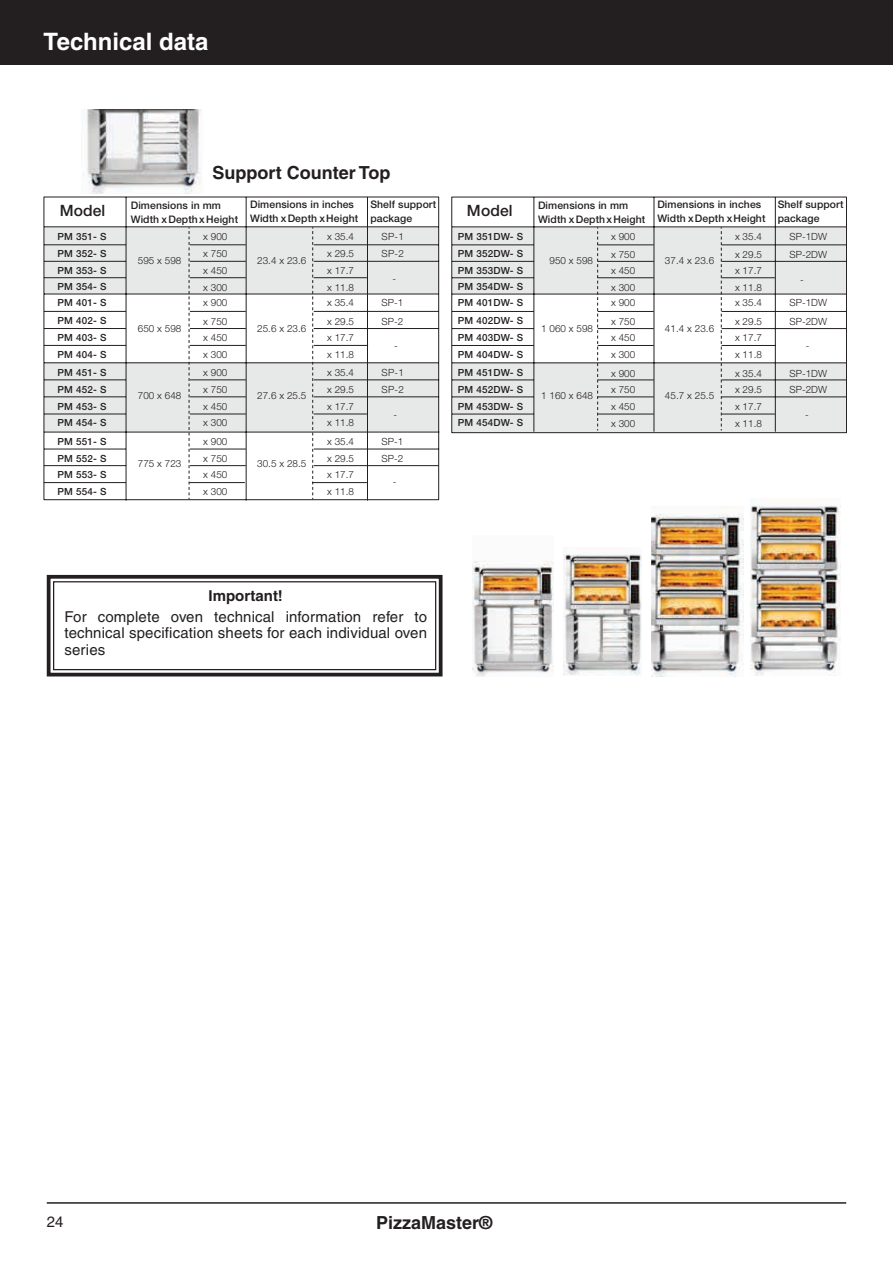
<style>
.page{position:relative;width:893px;height:1263px;background:#fff}
.page>*{position:absolute;margin:0;border:0;box-sizing:border-box;transform-origin:0 0}
.t1{font:700 24px "Helvetica";color:#fff}
.t2{font:700 18px "Helvetica";color:#231f20}
.t3{font:500 15.6px "Helvetica Neue LT Std";letter-spacing:.01em;color:#231f20}
.t4{font:15px/16.5px "Helvetica";letter-spacing:.01em;color:#231f20;text-align:justify}
.t5{font:700 15px "Helvetica";color:#231f20}
.t6{font:500 10.35px/13.8px "Helvetica Neue LT Std";letter-spacing:.01em;color:#231f20}
.t7{font:300 9.9px/16.6px "Helvetica Neue";letter-spacing:.005em;color:#231f20}
.t8{font:500 9.9px/16.6px "Helvetica Neue";letter-spacing:.02em;color:#231f20}
</style>
<div class="page">
<div style="left:0;top:0;width:893px;height:65px;background:#231f20"></div>
<hr style="left:47px;top:1202px;width:799px;height:2px;background:#231f20">
<img style="left:472px;top:560px;width:81px;height:116px">
<img style="left:563px;top:547px;width:78px;height:128px">
<svg style="left:44px;top:197px;width:396px;height:303px"></svg>
<svg style="left:189px;top:227px;width:1px;height:272px"></svg>
<svg style="left:312px;top:227px;width:1px;height:272px"></svg>
<svg style="left:451px;top:197px;width:396px;height:236px"></svg>
<svg style="left:597px;top:227px;width:1px;height:203px"></svg>
<svg style="left:721px;top:227px;width:1px;height:203px"></svg>
<img style="left:651px;top:513px;width:92px;height:163px">
<img style="left:750px;top:505px;width:91px;height:170px">
<img style="left:83px;top:109px;width:118px;height:84px">
<svg style="left:46px;top:574px;width:397px;height:103px"></svg>
<div style="left:53px;top:581px;width:383px;height:89px;border:1px solid #231f20"></div>
<h1 class="t1" style="left:44px;top:27px;width:167px">Technical data</h1>
<h2 class="t2" style="left:212px;top:161px;width:180px">Support Counter Top</h2>
<h3 class="t3" style="left:60px;top:201px;width:47px">Model</h3>
<p class="t6" style="left:131px;top:198px;width:109px">Dimensions in mm<br>Width x Depth x Height</p>
<p class="t6" style="left:250px;top:197px;width:105px">Dimensions in inches</p>
<p class="t6" style="left:250px;top:211px;width:110px">Width x Depth x Height</p>
<p class="t6" style="left:370px;top:197px;width:67px">Shelf support package</p>
<p class="t6" style="left:538px;top:198px;width:109px">Dimensions in mm<br>Width x Depth x Height</p>
<p class="t6" style="left:657px;top:197px;width:105px">Dimensions in inches</p>
<h3 class="t3" style="left:467px;top:201px;width:47px">Model</h3>
<p class="t6" style="left:657px;top:211px;width:110px">Width x Depth x Height</p>
<p class="t6" style="left:778px;top:197px;width:67px">Shelf support package</p>
<p class="t8" style="left:57px;top:228px;width:50px">PM 351- S</p>
<p class="t8" style="left:57px;top:245px;width:50px">PM 352- S</p>
<p class="t8" style="left:57px;top:262px;width:50px">PM 353- S</p>
<p class="t7" style="left:138px;top:251px;width:45px">595 x 598</p>
<p class="t7" style="left:203px;top:228px;width:26px;text-align:justify">x 900 x 750 x 450</p>
<p class="t7" style="left:327px;top:228px;width:28px">x 35.4</p>
<p class="t7" style="left:382px;top:228px;width:24px;line-height:17.1px">SP-1<br>SP-2</p>
<p class="t7" style="left:392px;top:270px;width:5px">-</p>
<p class="t7" style="left:327px;top:245px;width:28px">x 29.5 x 17.7</p>
<p class="t7" style="left:257px;top:251px;width:51px">23.4 x 23.6</p>
<p class="t8" style="left:57px;top:278px;width:50px">PM 354- S</p>
<p class="t7" style="left:203px;top:278px;width:26px">x 300</p>
<p class="t7" style="left:327px;top:278px;width:28px">x 11.8</p>
<p class="t8" style="left:57px;top:294px;width:50px">PM 401- S</p>
<p class="t8" style="left:57px;top:312px;width:50px">PM 402- S</p>
<p class="t8" style="left:57px;top:329px;width:50px">PM 403- S</p>
<p class="t7" style="left:203px;top:294px;width:26px">x 900</p>
<p class="t7" style="left:138px;top:320px;width:45px">650 x 598</p>
<p class="t7" style="left:203px;top:312px;width:26px">x 750 x 450</p>
<p class="t7" style="left:257px;top:320px;width:51px">25.6 x 23.6</p>
<p class="t7" style="left:327px;top:293px;width:28px;line-height:18.1px">x 35.4 x 29.5</p>
<p class="t7" style="left:327px;top:329px;width:28px">x 17.7</p>
<p class="t7" style="left:382px;top:293px;width:23px;line-height:18.1px">SP-1<br>SP-2</p>
<p class="t7" style="left:394px;top:336px;width:5px">-</p>
<p class="t8" style="left:57px;top:345px;width:50px">PM 404- S</p>
<p class="t7" style="left:203px;top:345px;width:26px">x 300</p>
<p class="t7" style="left:327px;top:345px;width:28px">x 11.8</p>
<p class="t8" style="left:57px;top:364px;width:50px">PM 451- S</p>
<p class="t8" style="left:57px;top:381px;width:50px">PM 452- S</p>
<p class="t8" style="left:57px;top:397px;width:50px">PM 453- S</p>
<p class="t8" style="left:57px;top:414px;width:50px">PM 454- S</p>
<p class="t7" style="left:138px;top:386px;width:45px">700 x 648</p>
<p class="t7" style="left:203px;top:364px;width:26px;text-align:justify">x 900 x 750 x 450</p>
<p class="t7" style="left:327px;top:364px;width:28px;text-align:justify">x 35.4 x 29.5 x 17.7</p>
<p class="t7" style="left:203px;top:414px;width:26px">x 300</p>
<p class="t7" style="left:257px;top:386px;width:51px">27.6 x 25.5</p>
<p class="t7" style="left:327px;top:414px;width:28px">x 11.8</p>
<p class="t7" style="left:382px;top:364px;width:24px">SP-1<br>SP-2</p>
<p class="t7" style="left:393px;top:406px;width:5px">-</p>
<p class="t8" style="left:458px;top:228px;width:67px">PM 351DW- S</p>
<p class="t8" style="left:458px;top:262px;width:67px">PM 353DW- S<br>PM 354DW- S</p>
<p class="t8" style="left:458px;top:312px;width:67px">PM 402DW- S</p>
<p class="t8" style="left:458px;top:245px;width:67px">PM 352DW- S</p>
<p class="t8" style="left:458px;top:294px;width:67px">PM 401DW- S</p>
<p class="t8" style="left:458px;top:329px;width:67px">PM 403DW- S<br>PM 404DW- S</p>
<p class="t8" style="left:458px;top:381px;width:67px">PM 452DW- S</p>
<p class="t8" style="left:458px;top:364px;width:67px">PM 451DW- S</p>
<p class="t8" style="left:458px;top:397px;width:67px">PM 453DW- S<br>PM 454DW- S</p>
<p class="t7" style="left:549px;top:251px;width:45px">950 x 598</p>
<p class="t7" style="left:611px;top:228px;width:26px;text-align:justify">x 900 x 750 x 450</p>
<p class="t7" style="left:735px;top:228px;width:28px">x 35.4</p>
<p class="t7" style="left:789px;top:228px;width:39px;line-height:17.1px">SP-1DW<br>SP-2DW</p>
<p class="t7" style="left:800px;top:270px;width:5px">-</p>
<p class="t7" style="left:735px;top:245px;width:28px">x 29.5 x 17.7</p>
<p class="t7" style="left:665px;top:251px;width:51px">37.4 x 23.6</p>
<p class="t7" style="left:611px;top:278px;width:26px">x 300</p>
<p class="t7" style="left:735px;top:278px;width:28px">x 11.8</p>
<p class="t7" style="left:611px;top:294px;width:26px">x 900</p>
<p class="t7" style="left:735px;top:293px;width:28px;line-height:18.1px">x 35.4 x 29.5</p>
<p class="t7" style="left:735px;top:329px;width:28px">x 17.7</p>
<p class="t7" style="left:541px;top:320px;width:53px">1 060 x 598</p>
<p class="t7" style="left:611px;top:312px;width:26px">x 750 x 450</p>
<p class="t7" style="left:665px;top:320px;width:51px">41.4 x 23.6</p>
<p class="t7" style="left:541px;top:386px;width:53px">1 160 x 648</p>
<p class="t7" style="left:611px;top:345px;width:26px">x 300</p>
<p class="t7" style="left:735px;top:345px;width:28px">x 11.8</p>
<p class="t7" style="left:611px;top:364px;width:26px;text-align:justify">x 900 x 750 x 450</p>
<p class="t7" style="left:735px;top:364px;width:28px;text-align:justify">x 35.4 x 29.5 x 17.7</p>
<p class="t7" style="left:611px;top:414px;width:26px">x 300</p>
<p class="t7" style="left:665px;top:386px;width:51px">45.7 x 25.5</p>
<p class="t7" style="left:735px;top:414px;width:28px">x 11.8</p>
<p class="t7" style="left:789px;top:293px;width:39px;line-height:18.1px">SP-1DW<br>SP-2DW</p>
<p class="t7" style="left:806px;top:336px;width:5px">-</p>
<p class="t7" style="left:789px;top:364px;width:39px">SP-1DW<br>SP-2DW</p>
<p class="t7" style="left:805px;top:406px;width:5px">-</p>
<p class="t8" style="left:57px;top:432px;width:50px">PM 551- S</p>
<p class="t8" style="left:57px;top:449px;width:50px">PM 552- S</p>
<p class="t8" style="left:57px;top:466px;width:50px">PM 553- S</p>
<p class="t8" style="left:57px;top:482px;width:50px">PM 554- S</p>
<p class="t7" style="left:138px;top:455px;width:45px">775 x 723</p>
<p class="t7" style="left:203px;top:433px;width:26px;text-align:justify">x 900 x 750 x 450</p>
<p class="t7" style="left:327px;top:433px;width:28px;text-align:justify">x 35.4 x 29.5 x 17.7</p>
<p class="t7" style="left:203px;top:483px;width:26px">x 300</p>
<p class="t7" style="left:257px;top:455px;width:51px">30.5 x 28.5</p>
<p class="t7" style="left:327px;top:483px;width:28px">x 11.8</p>
<p class="t7" style="left:382px;top:433px;width:23px">SP-1<br>SP-2</p>
<p class="t7" style="left:393px;top:472px;width:5px">-</p>
<h3 class="t5" style="left:209px;top:586px;width:76px">Important!</h3>
<h3 class="t4" style="left:64px;top:608px;width:364px">For complete oven technical information refer to technical specification sheets for each individual oven series</h3>
<h3 class="t4" style="left:47px;top:1213px;width:18px">24</h3>
<h2 class="t2" style="left:376px;top:1212px;width:118px">PizzaMaster®</h2>
</div>
